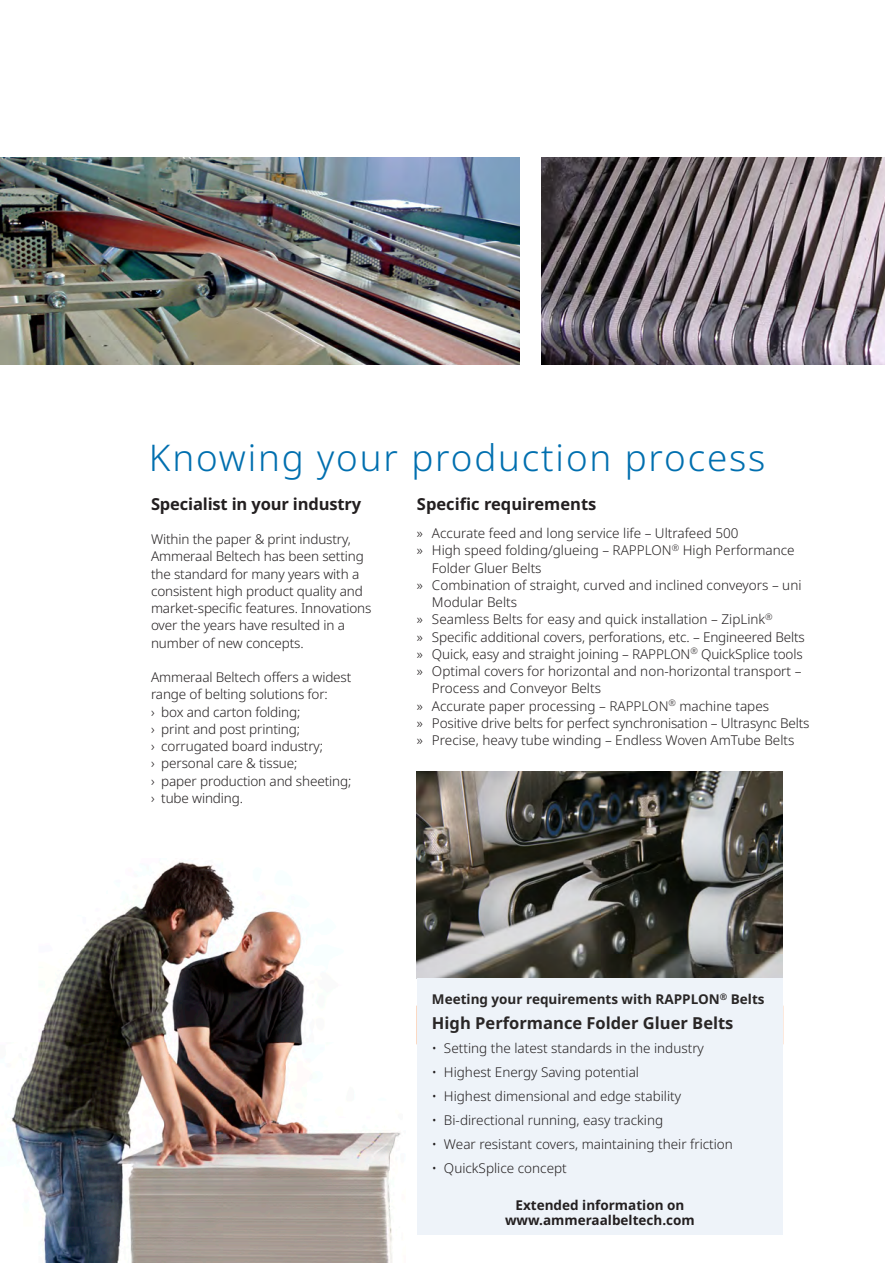
<style>
.page{position:relative;width:885px;height:1263px;background:#fff}
.page>*{position:absolute;margin:0;border:0;box-sizing:border-box;transform-origin:0 0}
.Headline{font:300 36.75px "Noto Sans";letter-spacing:.05em;color:#006faf}
.Brottext{font:700 16.5px "Noto Sans";letter-spacing:-.01em;color:#231f20}
.Brottext-2{font:700 16.5px "Noto Sans";color:#292626}
.Brottext-3{font:300 13.5px/17.2px "Noto Sans";letter-spacing:-.005em;color:#231f20}
.Brottext-4{font:700 13.5px "Noto Sans";color:#231f20}
.Brottext-5{font:700 13.5px "Noto Sans";color:#292626}
.s1{color:#292626}
</style>
<div class="page">
<img style="left:11px;top:862px;width:390px;height:401px">
<img style="left:417px;top:771px;width:365px;height:207px">
<img style="left:0;top:157px;width:519px;height:207px">
<img style="left:542px;top:157px;width:342px;height:207px">
<div style="left:417px;top:978px;width:365px;height:256px;background:#eef3f9"></div>
<p class="Headline" style="left:149px;top:431px;width:618px">Knowing your production process</p>
<p class="Brottext" style="left:417px;top:493px;width:181px">Specific requirements</p>
<p class="Brottext-3" style="left:417px;top:525px;width:323px">» Accurate feed and long service life – Ultrafeed 500</p>
<p class="Brottext-3" style="left:432px;top:542px;width:364px;text-indent:-15px">» High speed folding/glueing – <span class="s1">RAPPLON</span><sup>®</sup> High Performance<br>Folder Gluer Belts</p>
<p class="Brottext-3" style="left:432px;top:577px;width:371px;text-indent:-15px">» Combination of straight, curved and inclined conveyors – uni<br>Modular Belts</p>
<p class="Brottext-3" style="left:417px;top:611px;width:357px">» Seamless Belts for easy and quick installation – ZipLink<sup>®</sup></p>
<p class="Brottext-3" style="left:417px;top:628px;width:389px">» Specific additional covers, perforations, etc. – Engineered Belts</p>
<p class="Brottext-3" style="left:417px;top:646px;width:387px">» Quick, easy and straight joining – <span class="s1">RAPPLON</span><sup>®</sup> QuickSplice tools</p>
<p class="Brottext-3" style="left:432px;top:663px;width:371px;text-indent:-15px">» Optimal covers for horizontal and non-horizontal transport –<br>Process and Conveyor Belts</p>
<p class="Brottext-3" style="left:417px;top:697px;width:353px">» Accurate paper processing – <span class="s1">RAPPLON</span><sup>®</sup> machine tapes</p>
<p class="Brottext-3" style="left:417px;top:715px;width:394px">» Positive drive belts for perfect synchronisation – Ultrasync Belts</p>
<p class="Brottext-3" style="left:417px;top:732px;width:379px">» Precise, heavy tube winding – Endless Woven AmTube Belts</p>
<p class="Brottext" style="left:151px;top:493px;width:211px">Specialist in your industry</p>
<p class="Brottext-3" style="left:151px;top:531px;width:222px">Within the paper &amp; print industry, Ammeraal Beltech has been setting the standard for many years with a consistent high product quality and market-specific features. Innovations over the years have resulted in a number of new concepts.</p>
<p class="Brottext-3" style="left:151px;top:669px;width:202px">Ammeraal Beltech offers a widest range of belting solutions for:<br>› box and carton folding;<br>› print and post printing;<br>› corrugated board industry;<br>› personal care &amp; tissue;<br>› paper production and sheeting; › tube winding.</p>
<p class="Brottext-5" style="left:432px;top:990px;width:334px">Meeting your requirements with RAPPLON<sup>®</sup> Belts</p>
<p class="Brottext-2" style="left:432px;top:1011px;width:303px">High Performance Folder Gluer Belts</p>
<p class="Brottext-3" style="left:432px;top:1039px;width:273px">• Setting the latest standards in the industry</p>
<p class="Brottext-3" style="left:432px;top:1063px;width:208px">• Highest Energy Saving potential</p>
<p class="Brottext-3" style="left:432px;top:1087px;width:251px">• Highest dimensional and edge stability</p>
<p class="Brottext-3" style="left:432px;top:1111px;width:233px">• Bi-directional running, easy tracking</p>
<p class="Brottext-3" style="left:432px;top:1135px;width:302px">• Wear resistant covers, maintaining their friction</p>
<p class="Brottext-3" style="left:432px;top:1159px;width:136px">• QuickSplice concept</p>
<p class="Brottext-4" style="left:515px;top:1195px;width:170px">Extended information on</p>
<p class="Brottext-4" style="left:505px;top:1210px;width:191px">www.ammeraalbeltech.com</p>
</div>
